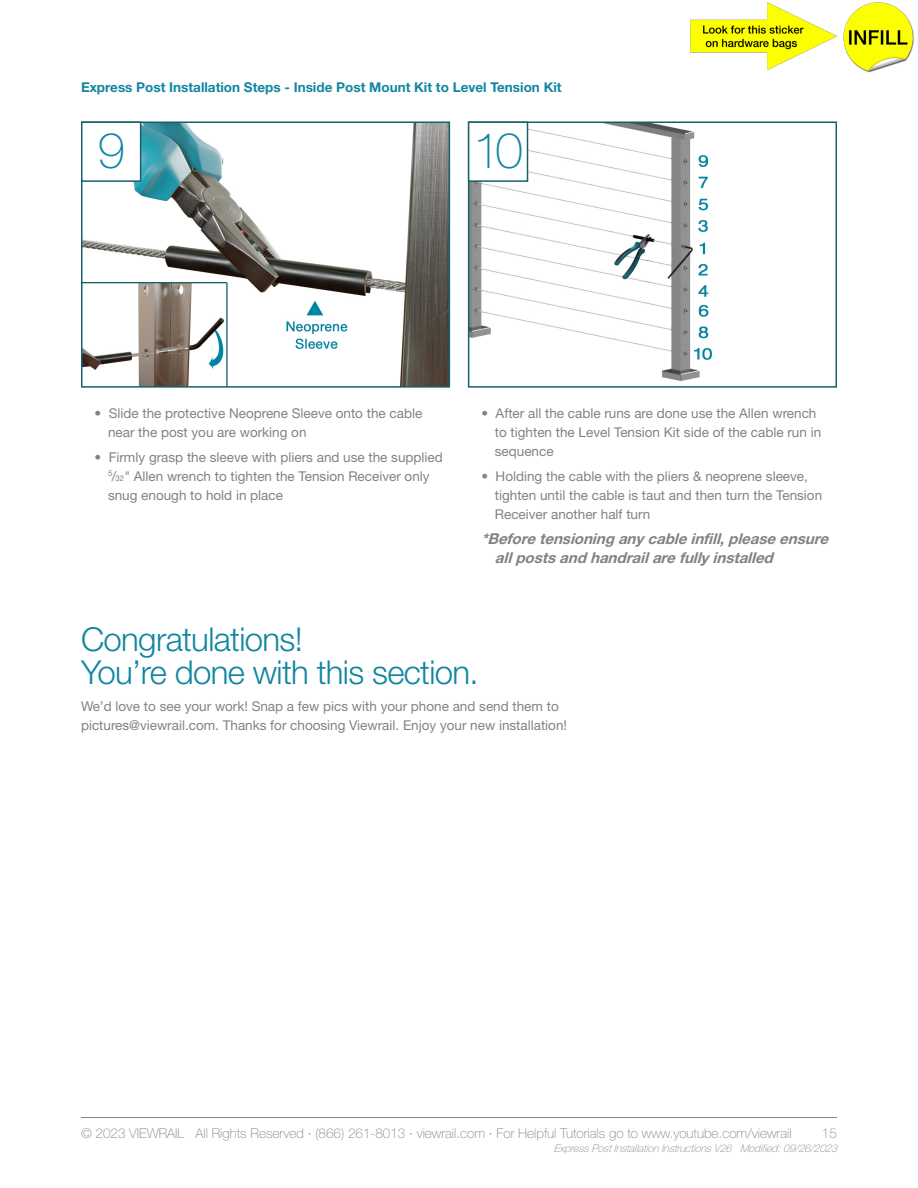
<style>
.page{position:relative;width:918px;height:1188px;background:#fff}
.page>*{position:absolute;margin:0;border:0;box-sizing:border-box;transform-origin:0 0}
.t1{font:100 49.5px "Helvetica Neue";color:#1186a1}
.t2{font:300 33px "Helvetica Neue";letter-spacing:-.02em;color:#1186a1}
.Bullet_Points{font:italic 700 15px/19.2px "Helvetica Neue";color:#808285}
.Bullet_Points-2{font:13.5px/19.2px "Helvetica Neue";color:#808285}
.t3{font:100 13.5px "Helvetica Neue";color:#808285}
.t4{font:700 13.5px "Helvetica Neue";color:#1186a1}
.t5{font:italic 100 10.5px "Helvetica Neue";color:#808285}
.s1{font-size:7.8px}
</style>
<div class="page">
<img style="left:471px;top:125px;width:241px;height:256px">
<div style="left:468px;top:122px;width:369px;height:266px;border:2px solid #17616c"></div>
<img style="left:84px;top:125px;width:363px;height:260px">
<div style="left:81px;top:122px;width:369px;height:266px;border:2px solid #17616c"></div>
<hr style="left:81px;top:1117px;width:756px;height:1px;background:#808285">
<div style="left:469px;top:122px;width:59px;height:59px;background:#fff"></div>
<div style="left:468px;top:122px;width:60px;height:60px;border:2px solid #17616c"></div>
<div style="left:82px;top:122px;width:59px;height:59px;background:#fff"></div>
<div style="left:81px;top:122px;width:60px;height:60px;border:2px solid #17616c"></div>
<img style="left:690px;top:2px;width:224px;height:71px">
<p class="t4" style="left:81px;top:78px;width:482px">Express Post Installation Steps - Inside Post Mount Kit to Level Tension Kit</p>
<p class="t1" style="left:97px;top:122px;width:29px">9</p>
<p class="t1" style="left:473px;top:122px;width:52px">10</p>
<p class="Bullet_Points-2" style="left:108px;top:403px;width:316px;text-indent:-14px">• Slide the protective Neoprene Sleeve onto the cable near the post you are working on</p>
<p class="Bullet_Points-2" style="left:108px;top:447px;width:336px;text-indent:-14px">• Firmly grasp the sleeve with pliers and use the supplied<br><sup>5</sup>/<span class="s1">32</span>" Allen wrench to tighten the Tension Receiver only snug enough to hold in place</p>
<p class="Bullet_Points-2" style="left:495px;top:403px;width:328px;text-indent:-14px">• After all the cable runs are done use the Allen wrench to tighten the Level Tension Kit side of the cable run in sequence</p>
<p class="Bullet_Points-2" style="left:495px;top:466px;width:329px;text-indent:-14px">• Holding the cable with the pliers &amp; neoprene sleeve, tighten until the cable is taut and then turn the Tension<br>Receiver another half turn</p>
<p class="Bullet_Points" style="left:495px;top:528px;width:339px;text-indent:-14px">*Beforetensioning any cableinfill,pleaseensure allpostsand handrailarefully installed</p>
<p class="t2" style="left:81px;top:619px;width:223px">Congratulations!</p>
<p class="t2" style="left:81px;top:652px;width:399px">You’re done with this section.</p>
<p class="Bullet_Points-2" style="left:81px;top:696px;width:488px">We’d love to see your work! Snap a few pics with your phone and send them to pictures@viewrail.com. Thanks for choosing Viewrail. Enjoy your new installation!</p>
<p class="t3" style="left:81px;top:1125px;width:712px">© 2023 VIEWRAIL All Rights Reserved ∙ (866) 261-8013 ∙ viewrail.com ∙ For Helpful Tutorials go to www.youtube.com/viewrail</p>
<p class="t3" style="left:822px;top:1125px;width:17px">15</p>
<p class="t5" style="left:554px;top:1142px;width:288px">ExpressPostInstallationInstructionsV26 Modified:09/26/2023</p>
</div>
